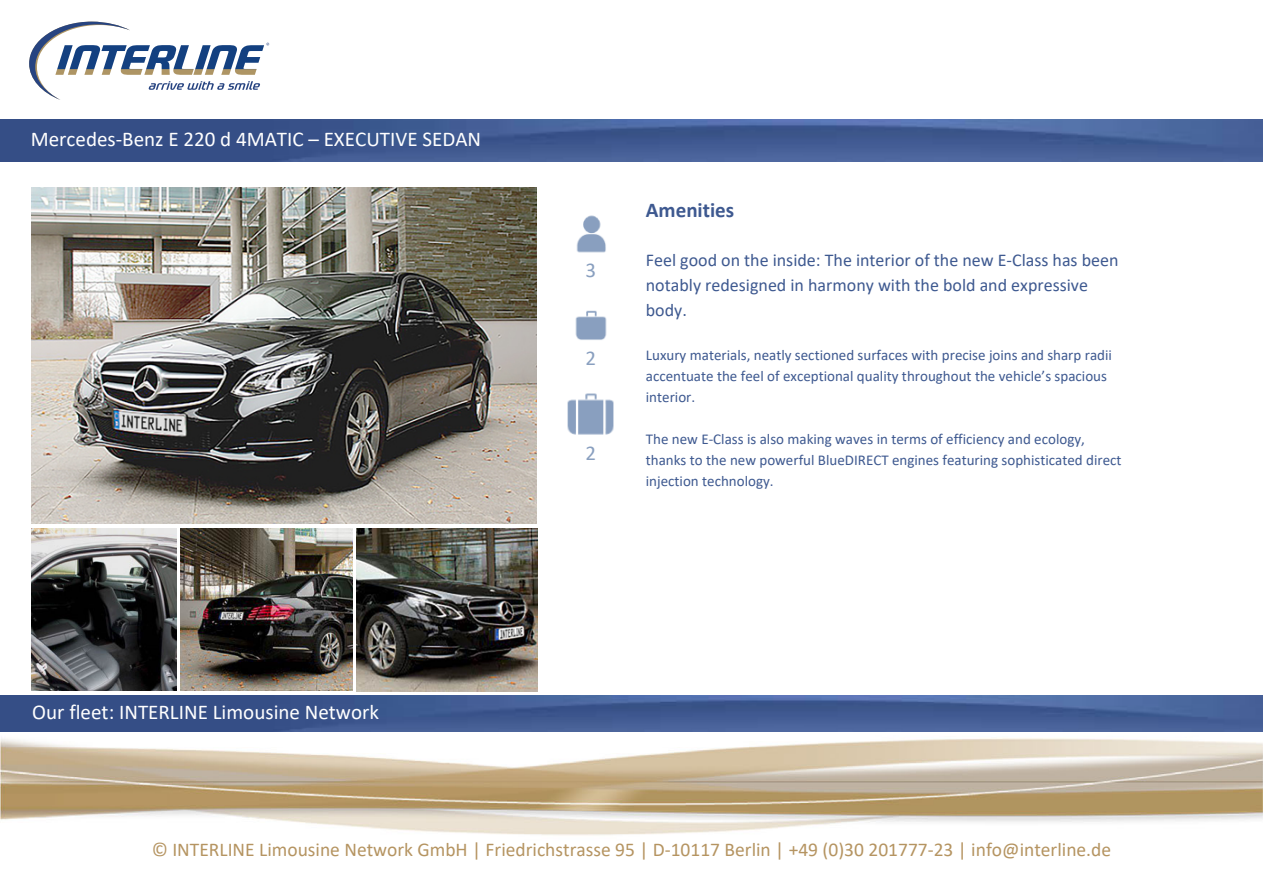
<style>
.page{position:relative;width:1263px;height:893px;background:#fff}
.page>*{position:absolute;margin:0;border:0;box-sizing:border-box;transform-origin:0 0}
.t1{font:21px "Calibri";color:#fff}
.t2{font:700 21px "Calibri";color:#3e5990}
.t3{font:21px "Calibri";color:#899fbf}
.t4{font:19.5px "Calibri";color:#b59461}
.t5{font:18px/25.2px "Calibri";color:#3e5990}
.t6{font:15px/21px "Calibri";color:#3e5990}
</style>
<div class="page">
<img style="left:181px;top:528px;width:171px;height:163px">
<img style="left:0;top:731px;width:1263px;height:104px">
<img style="left:0;top:119px;width:1263px;height:43px">
<img style="left:576px;top:215px;width:30px;height:38px">
<img style="left:575px;top:310px;width:32px;height:30px">
<img style="left:567px;top:393px;width:47px;height:42px">
<svg style="left:29px;top:22px;width:240px;height:78px"></svg>
<img style="left:32px;top:188px;width:504px;height:336px">
<img style="left:0;top:696px;width:1263px;height:35px">
<img style="left:31px;top:529px;width:145px;height:162px">
<img style="left:357px;top:528px;width:181px;height:163px">
<h1 class="t1" style="left:31px;top:124px;width:452px">Mercedes-Benz E 220 d 4MATIC – EXECUTIVE SEDAN</h1>
<h1 class="t1" style="left:32px;top:697px;width:348px">Our fleet: INTERLINE Limousine Network</h1>
<h1 class="t3" style="left:585px;top:255px;width:12px">3</h1>
<h1 class="t3" style="left:585px;top:344px;width:12px">2</h1>
<h1 class="t3" style="left:585px;top:439px;width:12px">2</h1>
<h1 class="t2" style="left:646px;top:195px;width:90px">Amenities</h1>
<p class="t5" style="left:646px;top:248px;width:474px">Feel good on the inside: The interior of the new E-Class has been notably redesigned in harmony with the bold and expressive body.</p>
<p class="t6" style="left:646px;top:345px;width:468px">Luxury materials, neatly sectioned surfaces with precise joins and sharp radii accentuate the feel of exceptional quality throughout the vehicle’s spacious interior.</p>
<p class="t6" style="left:646px;top:429px;width:477px">The new E-Class is also making waves in terms of efficiency and ecology, thanks to the new powerful BlueDIRECT engines featuring sophisticated direct injection technology.</p>
<h2 class="t4" style="left:152px;top:835px;width:961px">© INTERLINE Limousine Network GmbH | Friedrichstrasse 95 | D-10117 Berlin | +49 (0)30 201777-23 | info@interline.de</h2>
</div>
